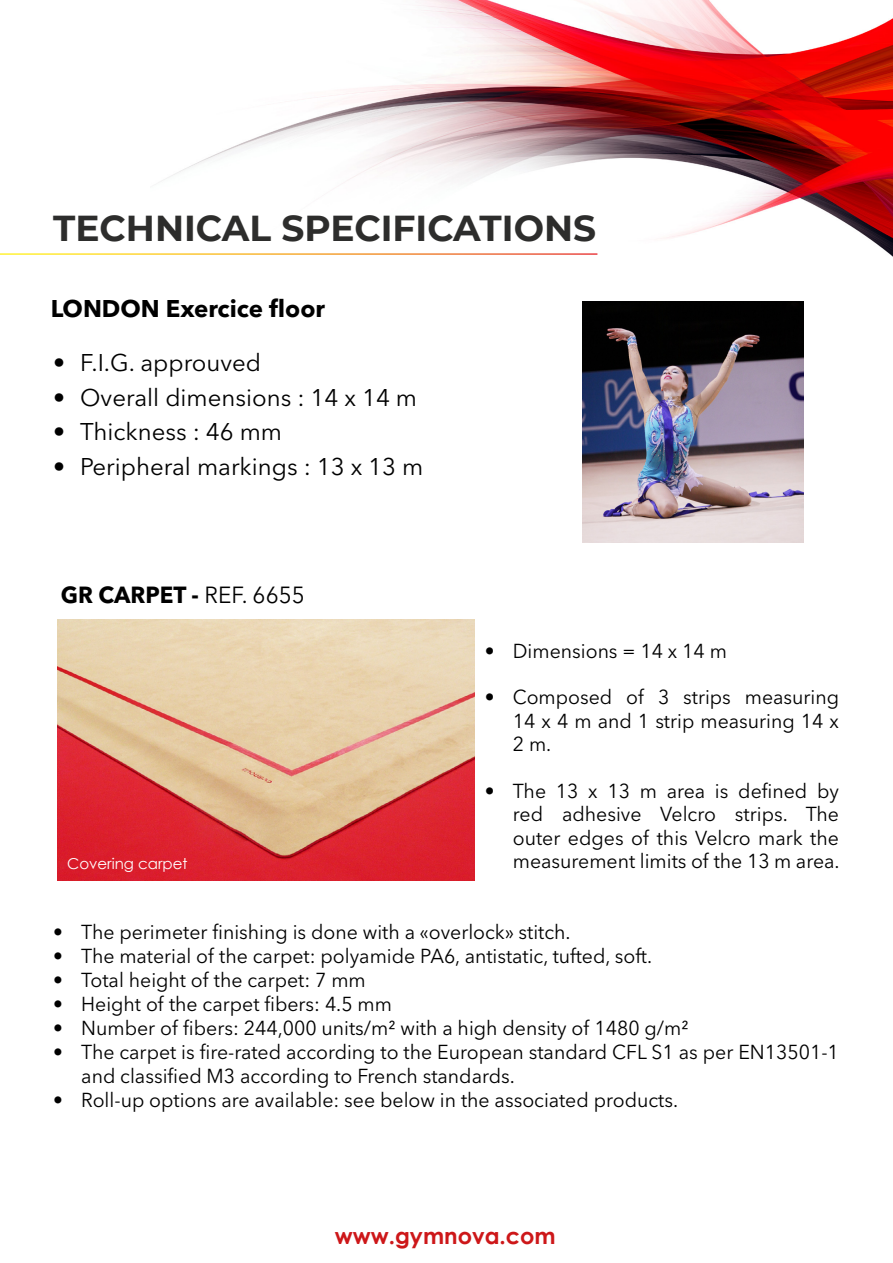
<style>
.page{position:relative;width:893px;height:1263px;background:#fff}
.page>*{position:absolute;margin:0;border:0;box-sizing:border-box;transform-origin:0 0}
.t1{font:700 36px "Montserrat";color:#2d2d2c}
.t2{font:24px "Avenir Next LT Pro";color:#000}
.t3{font:700 24px "Avenir Next LT Pro";color:#000}
.t4{font:700 23.1px "Avenir Next LT Pro";color:#000}
.t5{font:700 22.5px "Century Gothic";color:#cd1719}
.t6{font:20.1px/23.4px "Avenir Next LT Pro";color:#000;text-align:justify}
.t7{font:15px "Century Gothic";color:#fff}
.s1{font-weight:400}
</style>
<div class="page">
<img style="left:162px;top:0;width:731px;height:257px">
<hr style="left:0;top:253px;width:597px;height:2px;background:#fff">
<img style="left:583px;top:302px;width:220px;height:240px">
<img style="left:57px;top:619px;width:418px;height:261px">
<h1 class="t1" style="left:53px;top:202px;width:544px">TECHNICAL SPECIFICATIONS</h1>
<p class="t3" style="left:51px;top:294px;width:276px">LONDON Exercice floor</p>
<p class="t2" style="left:53px;top:348px;width:209px">• F.I.G. approuved</p>
<p class="t2" style="left:53px;top:383px;width:365px">• Overall dimensions : 14 x 14 m</p>
<p class="t2" style="left:53px;top:417px;width:230px">• Thickness : 46 mm</p>
<p class="t2" style="left:53px;top:452px;width:372px">• Peripheral markings : 13 x 13 m</p>
<p class="t4" style="left:61px;top:580px;width:246px">GR CARPET - <span class="s1">REF. 6655</span></p>
<p class="t7" style="left:67px;top:853px;width:122px">Covering carpet</p>
<p class="t6" style="left:485px;top:639px;width:244px">• Dimensions = 14 x 14 m</p>
<p class="t6" style="left:513px;top:685px;width:328px;text-indent:-28px">• Composed of 3 strips measuring 14 x 4 m and 1 strip measuring 14 x 2 m.</p>
<p class="t6" style="left:513px;top:779px;width:328px;text-indent:-28px">• The 13 x 13 m area is defined by red adhesive Velcro strips. The outer edges of this Velcro mark the measurement limits of the 13 m area.</p>
<p class="t6" style="left:53px;top:920px;width:519px">• The perimeter finishing is done with a «overlock» stitch.</p>
<p class="t6" style="left:53px;top:944px;width:600px">• The material of the carpet: polyamide PA6, antistatic, tufted, soft.</p>
<p class="t6" style="left:53px;top:968px;width:314px">• Total height of the carpet: 7 mm</p>
<p class="t6" style="left:53px;top:992px;width:340px">• Height of the carpet fibers: 4.5 mm</p>
<p class="t6" style="left:53px;top:1016px;width:637px">• Number of fibers: 244,000 units/m² with a high density of 1480 g/m²</p>
<p class="t6" style="left:81px;top:1040px;width:759px;line-height:24px;text-indent:-28px">• The carpet is fire-rated according to the European standard CFL S1 as per EN13501-1 and classified M3 according to French standards.</p>
<p class="t6" style="left:53px;top:1088px;width:626px">• Roll-up options are available: see below in the associated products.</p>
<p class="t5" style="left:335px;top:1219px;width:222px">www.gymnova.com</p>
</div>
